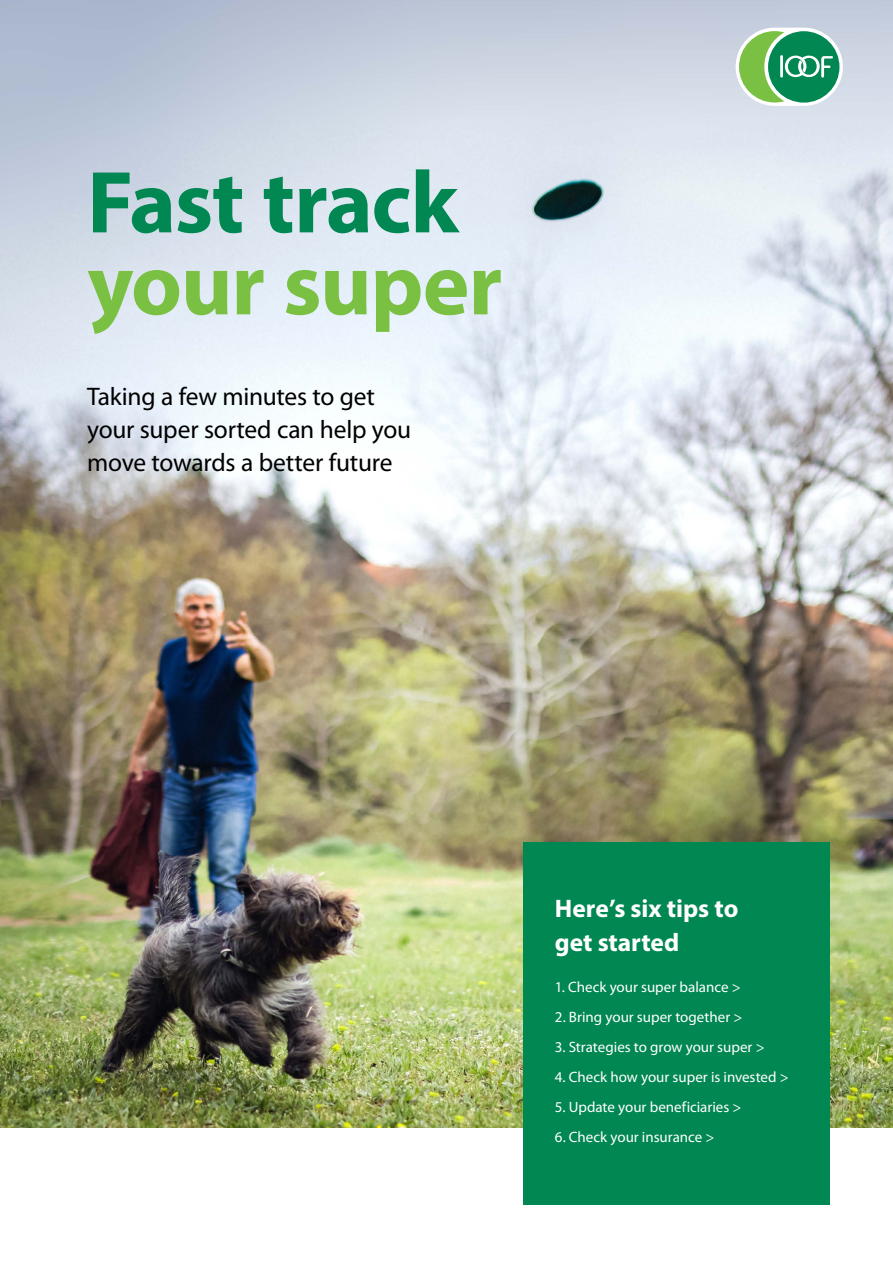
<style>
.page{position:relative;width:893px;height:1263px;background:#fff}
.page>*{position:absolute;margin:0;border:0;box-sizing:border-box;transform-origin:0 0}
.t1{font:700 88.65px "Myriad Pro";letter-spacing:-.015em;color:#008752}
.t2{font:700 88.65px "Myriad Pro";letter-spacing:-.015em;color:#7ac143}
.t3{font:25.5px/33.2px "Myriad Pro";letter-spacing:-.01em;color:#000}
.t4{font:700 25.5px/33.2px "Myriad Pro";color:#fff}
.t5{font:15px "Myriad Pro";color:#fff}
</style>
<div class="page">
<img style="left:0;top:0;width:893px;height:1127px">
<div style="left:523px;top:843px;width:306px;height:362px;background:#008752"></div>
<div style="left:736px;top:28px;width:107px;height:78px;background:#fff;border-radius:39px"></div>
<div style="left:768px;top:31px;width:71px;height:72px;background:#008752;border-radius:50%"></div>
<svg style="left:739px;top:31px;width:94px;height:72px"></svg>
<h1 class="t1" style="left:87px;top:145px;width:373px">Fast track</h1>
<h1 class="t2" style="left:87px;top:227px;width:417px">your super</h1>
<h2 class="t3" style="left:87px;top:379px;width:326px">Taking a few minutes to get your super sorted can help you move towards a better future</h2>
<h2 class="t4" style="left:555px;top:891px;width:185px">Here’s six tips to get started</h2>
<p class="t5" style="left:555px;top:977px;width:187px">1. Check your super balance &gt;</p>
<p class="t5" style="left:555px;top:1007px;width:189px">2. Bring your super together &gt;</p>
<p class="t5" style="left:555px;top:1037px;width:211px">3. Strategies to grow your super &gt;</p>
<p class="t5" style="left:555px;top:1067px;width:235px">4. Check how your super is invested &gt;</p>
<p class="t5" style="left:555px;top:1097px;width:188px">5. Update your beneficiaries &gt;</p>
<p class="t5" style="left:555px;top:1127px;width:161px">6. Check your insurance &gt;</p>
</div>
